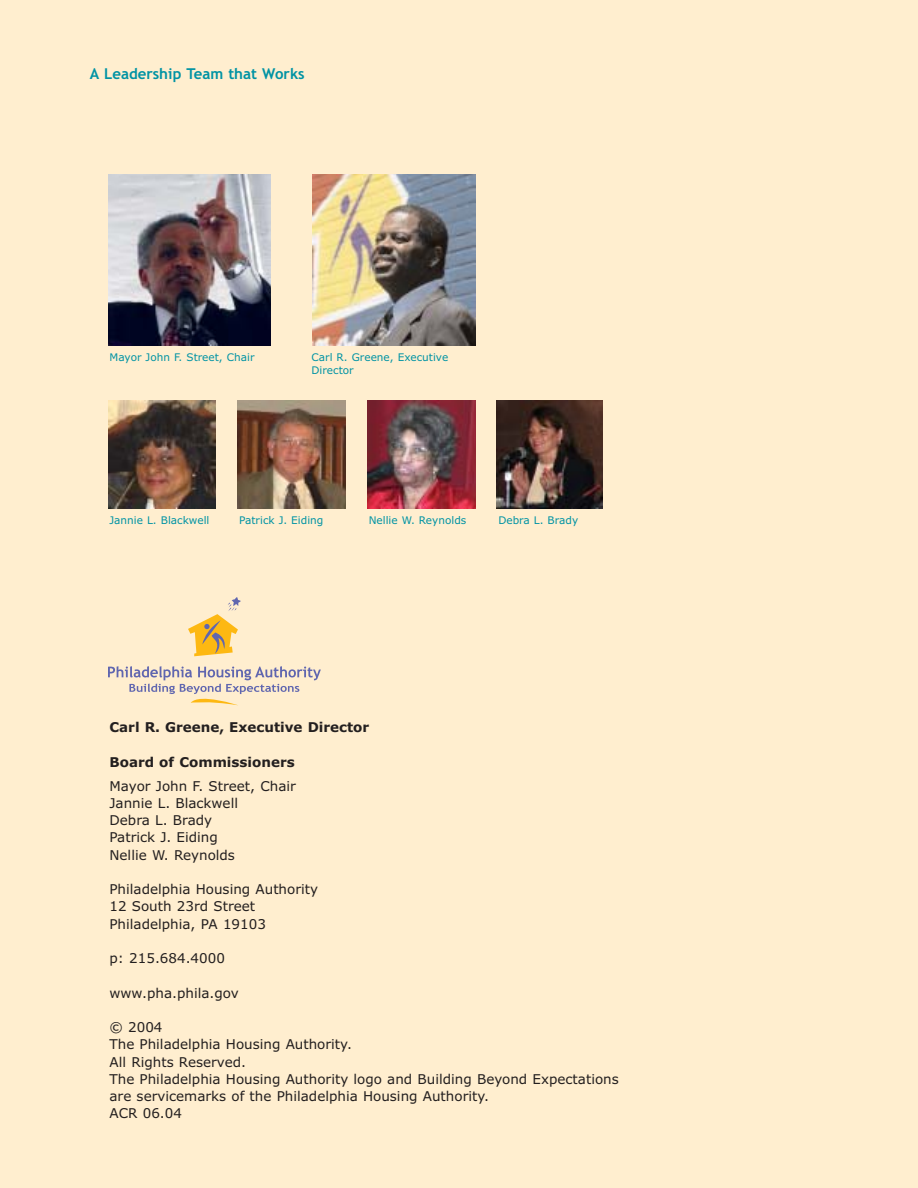
<style>
.page{position:relative;width:918px;height:1188px;background:#ffeecf}
.page>*{position:absolute;margin:0;border:0;box-sizing:border-box;transform-origin:0 0}
.t1{font:700 15px "Trebuchet MS";color:#0093a4}
.t2{font:13.5px/17.2px "Verdana";color:#231f1f}
.t3{font:700 13.5px "Verdana";color:#231f1f}
.t4{font:10.5px/13.5px "Verdana";color:#0093a4}
</style>
<div class="page">
<svg style="left:188px;top:597px;width:53px;height:59px"></svg>
<svg style="left:108px;top:666px;width:213px;height:39px"></svg>
<img style="left:313px;top:174px;width:162px;height:171px">
<img style="left:108px;top:174px;width:163px;height:171px">
<img style="left:108px;top:400px;width:108px;height:108px">
<img style="left:238px;top:400px;width:108px;height:108px">
<img style="left:367px;top:400px;width:108px;height:108px">
<img style="left:497px;top:400px;width:106px;height:108px">
<p class="t1" style="left:90px;top:67px;width:216px">A Leadership Team that Works</p>
<p class="t4" style="left:110px;top:351px;width:147px">Mayor John F. Street, Chair</p>
<p class="t4" style="left:312px;top:351px;width:138px">Carl R. Greene, Executive<br>Director</p>
<p class="t4" style="left:110px;top:514px;width:101px">Jannie L. Blackwell</p>
<p class="t4" style="left:239px;top:514px;width:86px">Patrick J. Eiding</p>
<p class="t4" style="left:369px;top:514px;width:99px">Nellie W. Reynolds</p>
<p class="t4" style="left:498px;top:514px;width:81px">Debra L. Brady</p>
<p class="t3" style="left:110px;top:722px;width:261px">Carl R. Greene, Executive Director</p>
<p class="t3" style="left:110px;top:756px;width:187px">Board of Commissioners</p>
<p class="t2" style="left:110px;top:778px;width:188px">Mayor John F. Street, Chair<br>Jannie L. Blackwell<br>Debra L. Brady<br>Patrick J. Eiding<br>Nellie W. Reynolds</p>
<p class="t2" style="left:110px;top:882px;width:210px">Philadelphia Housing Authority<br>12 South 23rd Street<br>Philadelphia, PA 19103</p>
<p class="t2" style="left:110px;top:951px;width:117px">p: 215.684.4000</p>
<p class="t2" style="left:110px;top:985px;width:131px">www.pha.phila.gov</p>
<p class="t2" style="left:110px;top:1020px;width:511px">© 2004<br>The Philadelphia Housing Authority.<br>All Rights Reserved.<br>The Philadelphia Housing Authority logo and Building Beyond Expectations are servicemarks of the Philadelphia Housing Authority.<br>ACR 06.04</p>
</div>
